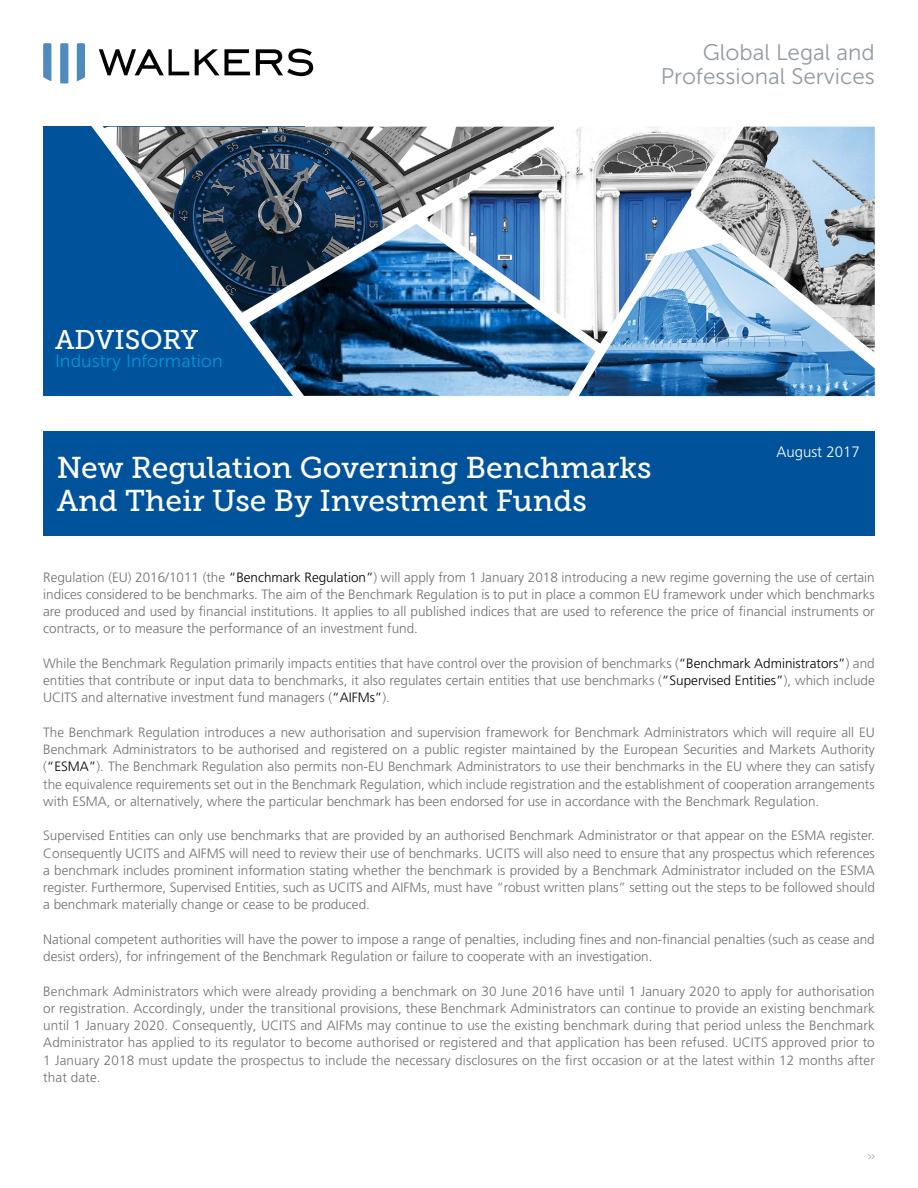
<style>
.page{position:relative;width:918px;height:1188px;background:#fff}
.page>*{position:absolute;margin:0;border:0;box-sizing:border-box;transform-origin:0 0}
.t1{font:30px/33px "Museo Slab 500";color:#fff}
.t2{font:27px "Museo Slab 500";color:#fff}
.t3{font:22.5px/24px "Museo Sans 300";color:#949ca1;text-align:right}
.t4{font:18px "Museo Sans 300";color:#0096d6}
.t5{font:300 15px "Frutiger LT Pro";color:#fff}
.t6{font:300 13.5px/17.2px "Frutiger LT Pro";color:#717073;text-align:justify}
.t7{font:12px "Museo Sans 100";color:#717073;scale:.5 1}
.s1{color:#000}
</style>
<div class="page">
<svg style="left:99px;top:49px;width:90px;height:26px"></svg>
<svg style="left:195px;top:49px;width:55px;height:26px"></svg>
<svg style="left:256px;top:49px;width:57px;height:27px"></svg>
<svg style="left:43px;top:43px;width:8px;height:38px"></svg>
<svg style="left:60px;top:43px;width:8px;height:40px"></svg>
<svg style="left:77px;top:43px;width:8px;height:38px"></svg>
<div style="left:43px;top:431px;width:832px;height:105px;background:#00539b"></div>
<div style="left:43px;top:127px;width:261px;height:269px;background:#00539b"></div>
<img style="left:313px;top:338px;width:245px;height:58px">
<img style="left:753px;top:127px;width:122px;height:66px">
<svg style="left:76px;top:126px;width:237px;height:270px"></svg>
<svg style="left:223px;top:126px;width:335px;height:212px;background:#526475"></svg>
<img style="left:402px;top:205px;width:156px;height:157px">
<svg style="left:558px;top:126px;width:195px;height:271px"></svg>
<svg style="left:672px;top:193px;width:203px;height:199px;background:#8eaac2"></svg>
<svg style="left:659px;top:208px;width:69px;height:49px"></svg>
<h3 class="t3" style="left:661px;top:41px;width:216px">Global Legal and<br>Professional Services</h3>
<h2 class="t2" style="left:55px;top:325px;width:145px">ADVISORY</h2>
<h3 class="t4" style="left:55px;top:351px;width:169px">Industry Information</h3>
<h1 class="t1" style="left:57px;top:451px;width:596px">New Regulation Governing Benchmarks<br>And Their Use By Investment Funds</h1>
<p class="t5" style="left:776px;top:443px;width:85px">August 2017</p>
<p class="t6" style="left:43px;top:568px;width:833px">Regulation (EU) 2016/1011 (the <span class="s1">“Benchmark Regulation”</span>) will apply from 1 January 2018 introducing a new regime governing the use of certain indices considered to be benchmarks. The aim of the Benchmark Regulation is to put in place a common EU framework under which benchmarks are produced and used by financial institutions. It applies to all published indices that are used to reference the price of financial instruments or contracts, or to measure the performance of an investment fund.</p>
<p class="t6" style="left:43px;top:655px;width:833px">While the Benchmark Regulation primarily impacts entities that have control over the provision of benchmarks (<span class="s1">“Benchmark Administrators”</span>) and entities that contribute or input data to benchmarks, it also regulates certain entities that use benchmarks (<span class="s1">“Supervised Entities”</span>), which include UCITS and alternative investment fund managers (<span class="s1">“AIFMs”</span>).</p>
<p class="t6" style="left:43px;top:724px;width:833px">The Benchmark Regulation introduces a new authorisation and supervision framework for Benchmark Administrators which will require all EU Benchmark Administrators to be authorised and registered on a public register maintained by the European Securities and Markets Authority (<span class="s1">“ESMA”</span>). The Benchmark Regulation also permits non-EU Benchmark Administrators to use their benchmarks in the EU where they can satisfy the equivalence requirements set out in the Benchmark Regulation, which include registration and the establishment of cooperation arrangements with ESMA, or alternatively, where the particular benchmark has been endorsed for use in accordance with the Benchmark Regulation.</p>
<p class="t6" style="left:43px;top:827px;width:833px">Supervised Entities can only use benchmarks that are provided by an authorised Benchmark Administrator or that appear on the ESMA register.<br>Consequently UCITS and AIFMS will need to review their use of benchmarks. UCITS will also need to ensure that any prospectus which references a benchmark includes prominent information stating whether the benchmark is provided by a Benchmark Administrator included on the ESMA register. Furthermore, Supervised Entities, such as UCITS and AIFMs, must have “robust written plans” setting out the steps to be followed should a benchmark materially change or cease to be produced.</p>
<p class="t6" style="left:43px;top:931px;width:833px">National competent authorities will have the power to impose a range of penalties, including fines and non-financial penalties (such as cease and desist orders), for infringement of the Benchmark Regulation or failure to cooperate with an investigation.</p>
<p class="t6" style="left:43px;top:983px;width:833px">Benchmark Administrators which were already providing a benchmark on 30 June 2016 have until 1 January 2020 to apply for authorisation or registration. Accordingly, under the transitional provisions, these Benchmark Administrators can continue to provide an existing benchmark until 1 January 2020. Consequently, UCITS and AIFMs may continue to use the existing benchmark during that period unless the Benchmark Administrator has applied to its regulator to become authorised or registered and that application has been refused. UCITS approved prior to 1 January 2018 must update the prospectus to include the necessary disclosures on the first occasion or at the latest within 12 months after that date.</p>
<p class="t7" style="left:868px;top:1149px;width:15px">&gt;&gt;</p>
</div>
